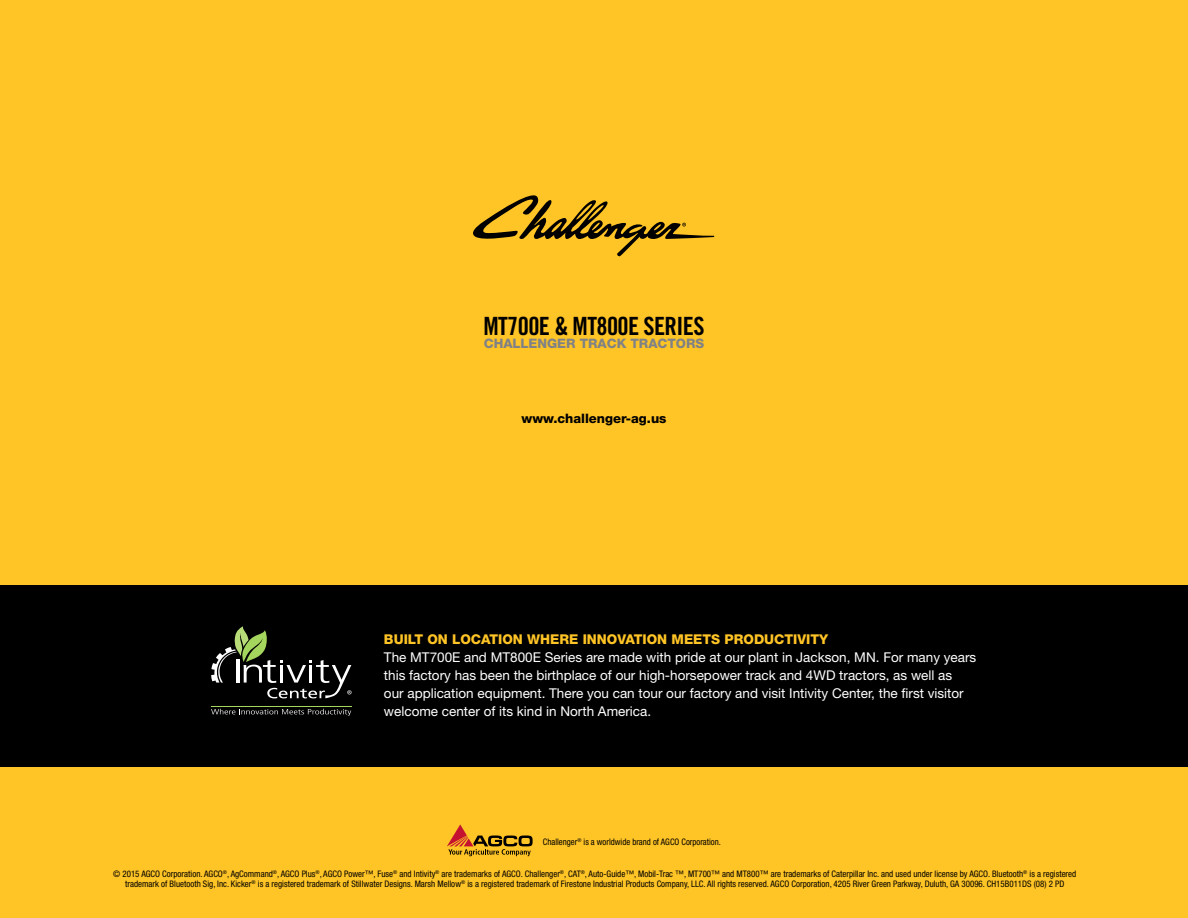
<style>
.page{position:relative;width:1188px;height:918px;background:#ffc425}
.page>*{position:absolute;margin:0;border:0;box-sizing:border-box;transform-origin:0 0}
.t1{font:25.2px "Trade Gothic LT Std Bd Cn 20";letter-spacing:-.025em;color:#000}
.t2{font:13.5px/18px "Helvetica Neue LT Std";color:#fff}
.t3{font:800 13.5px "Helvetica Neue LT Std";color:#ffc425}
.t4{font:800 13.05px "Helvetica Neue LT Std";color:#808285}
.t5{font:800 13.05px "Helvetica Neue LT Std";color:#000}
.t6{font:condensed 9px/9.8px "Helvetica Neue LT Std";color:#000;text-align:center}
</style>
<div class="page">
<div style="left:0;top:585px;width:1188px;height:182px;background:#000"></div>
<svg style="left:447px;top:824px;width:86px;height:32px"></svg>
<svg style="left:473px;top:195px;width:242px;height:62px"></svg>
<svg style="left:211px;top:709px;width:140px;height:7px"></svg>
<hr style="left:211px;top:706px;width:140px;height:1px;background:#a4d55d">
<svg style="left:211px;top:626px;width:141px;height:72px"></svg>
<h1 class="t1" style="left:483px;top:310px;width:223px">MT700E &amp; MT800E SERIES</h1>
<h3 class="t4" style="left:484px;top:336px;width:222px">CHALLENGER TRACK TRACTORS</h3>
<h3 class="t5" style="left:521px;top:410px;width:147px">www.challenger-ag.us</h3>
<h2 class="t3" style="left:384px;top:631px;width:446px">BUILT ON LOCATION WHERE INNOVATION MEETS PRODUCTIVITY</h2>
<p class="t2" style="left:384px;top:648px;width:594px">The MT700E and MT800E Series are made with pride at our plant in Jackson, MN. For many years this factory has been the birthplace of our high-horsepower track and 4WD tractors, as well as<br>our application equipment. There you can tour our factory and visit Intivity Center, the first visitor welcome center of its kind in North America.</p>
<p class="t6" style="left:543px;top:837px;width:180px">Challenger<sup>®</sup> is a worldwide brand of AGCO Corporation.</p>
<p class="t6" style="left:113px;top:869px;width:965px">© 2015 AGCO Corporation. AGCO<sup>®</sup>, AgCommand<sup>®</sup>, AGCO Plus<sup>®</sup>, AGCO Power™, Fuse<sup>®</sup> and Intivity<sup>®</sup> are trademarks of AGCO. Challenger<sup>®</sup>, CAT<sup>®</sup>, Auto-Guide™, Mobil-Trac ™, MT700™ and MT800™ are trademarks of Caterpillar Inc. and used under license by AGCO. Bluetooth<sup>®</sup> is a registered trademark of Bluetooth Sig, Inc. Kicker<sup>®</sup> is a registered trademark of Stillwater Designs. Marsh Mellow<sup>®</sup> is a registered trademark of Firestone Industrial Products Company, LLC. All rights reserved. AGCO Corporation, 4205 River Green Parkway, Duluth, GA 30096. CH15B011DS (08) 2 PD</p>
</div>
